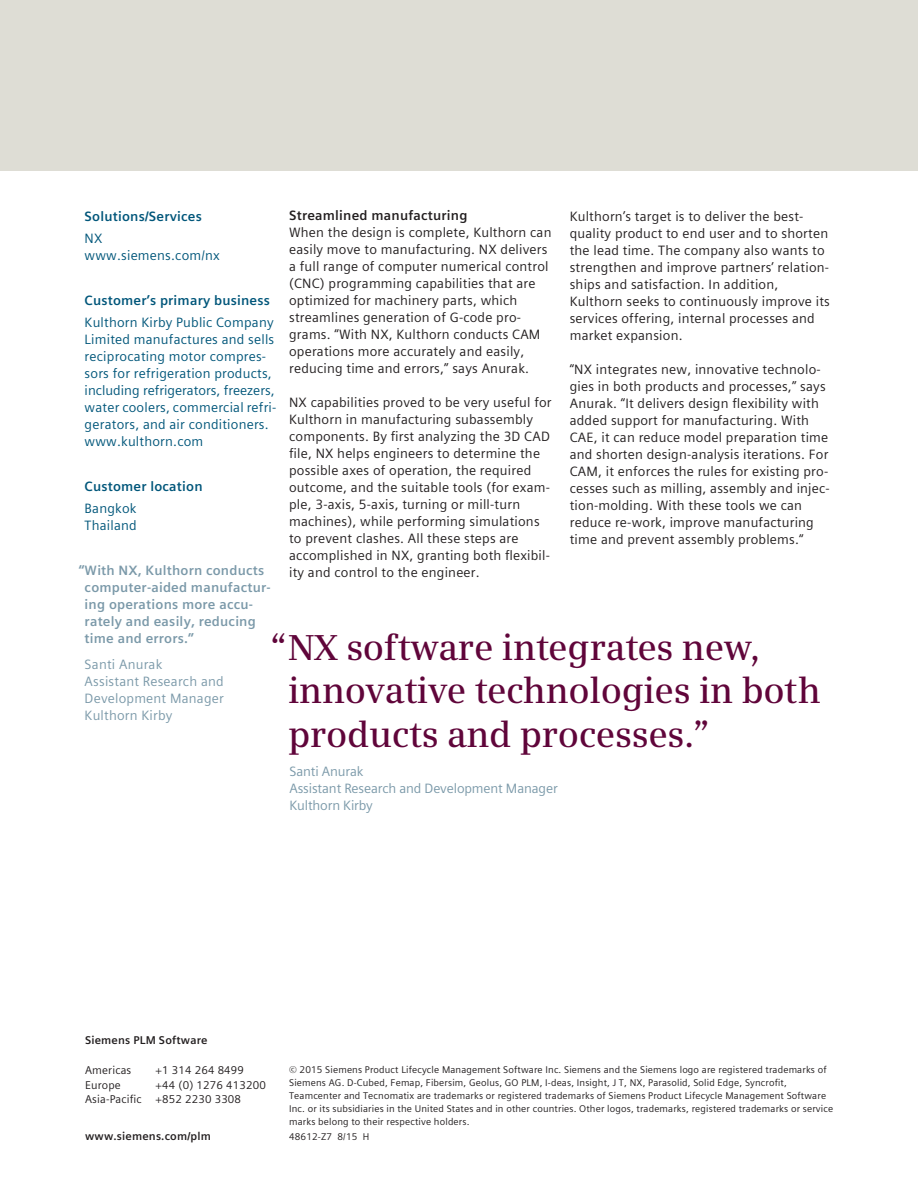
<style>
.page{position:relative;width:918px;height:1188px;background:#fff}
.page>*{position:absolute;margin:0;border:0;box-sizing:border-box;transform-origin:0 0}
.t1{font:600 36px/43.2px "Siemens Serif";letter-spacing:-.01em;color:#60053a}
.t2{font:13.5px/17px "Siemens Sans Global";letter-spacing:.015em;color:#231f20}
.t3{font:13.5px/17px "Siemens Sans Global";letter-spacing:.015em;color:#00567a}
.t4{font:13.5px/17px "Siemens Sans Global";letter-spacing:.005em;color:#7b99a9}
.t5{font:700 13.5px/17px "Siemens Sans Global";letter-spacing:.015em;color:#7b99a9}
.t6{font:700 13.5px "Siemens Sans Global";letter-spacing:.015em;color:#00567a}
.t7{font:700 13.5px "Siemens Sans Global";letter-spacing:.015em;color:#231f20}
.t8{font:11.25px/14.9px "Siemens Sans Global";letter-spacing:.015em;color:#231f20}
.t9{font:700 11.25px "Siemens Sans Global";letter-spacing:.015em;color:#231f20}
.t10{font:9.75px/13px "Siemens Sans Global";letter-spacing:.015em;color:#231f20}
</style>
<div class="page">
<div style="left:0;top:0;width:918px;height:170px;background:#deddd5"></div>
<p class="t7" style="left:289px;top:205px;width:180px">Streamlined manufacturing</p>
<p class="t2" style="left:289px;top:224px;width:264px">When the design is complete, Kulthorn can easily move to manufacturing. NX delivers a full range of computer numerical control (CNC) programming capabilities that are optimized for machinery parts, which streamlines generation of G-code pro&shy;grams. “With NX, Kulthorn conducts CAM operations more accurately and easily, reducing time and errors,” says Anurak.</p>
<p class="t2" style="left:289px;top:394px;width:264px">NX capabilities proved to be very useful for Kulthorn in manufacturing subassembly components. By first analyzing the 3D CAD file, NX helps engineers to determine the possible axes of operation, the required outcome, and the suitable tools (for exam&shy;ple, 3-axis, 5-axis, turning or mill-turn machines), while performing simulations to prevent clashes. All these steps are accomplished in NX, granting both flexibil&shy;ity and control to the engineer.</p>
<p class="t6" style="left:85px;top:205px;width:119px">Solutions/Services</p>
<p class="t3" style="left:85px;top:230px;width:137px">NX www.siemens.com/nx</p>
<p class="t6" style="left:85px;top:290px;width:187px">Customer’s primary business</p>
<p class="t3" style="left:85px;top:314px;width:193px">Kulthorn Kirby Public Company<br>Limited manufactures and sells reciprocating motor compres&shy;sors for refrigeration products, including refrigerators, freezers, water coolers, commercial refri&shy;gerators, and air conditioners. www.kulthorn.com</p>
<p class="t6" style="left:85px;top:476px;width:119px">Customer location</p>
<p class="t3" style="left:85px;top:500px;width:54px">Bangkok<br>Thailand</p>
<p class="t5" style="left:85px;top:562px;width:188px;text-indent:-6px">“With NX, Kulthorn conducts computer-aided manufactur&shy;ing operations more accu&shy;rately and easily, reducing time and errors.”</p>
<p class="t4" style="left:85px;top:656px;width:141px">Santi Anurak<br>Assistant Research and<br>Development Manager<br>Kulthorn Kirby</p>
<p class="t2" style="left:570px;top:208px;width:262px">Kulthorn’s target is to deliver the best&shy;quality product to end user and to shorten the lead time. The company also wants to strengthen and improve partners’ relation&shy;ships and satisfaction. In addition, Kulthorn seeks to continuously improve its services offering, internal processes and market expansion.</p>
<p class="t2" style="left:570px;top:361px;width:262px">“NX integrates new, innovative technolo&shy;gies in both products and processes,” says Anurak. “It delivers design flexibility with added support for manufacturing. With CAE, it can reduce model preparation time and shorten design-analysis iterations. For CAM, it enforces the rules for existing pro&shy;cesses such as milling, assembly and injec&shy;tion-molding. With these tools we can reduce re-work, improve manufacturing time and prevent assembly problems.“</p>
<h1 class="t1" style="left:288px;top:626px;width:535px;text-indent:-18px">“NX software integrates new, innovative technologies in both products and processes.”</h1>
<p class="t4" style="left:290px;top:763px;width:270px">Santi Anurak<br>Assistant Research and Development Manager<br>Kulthorn Kirby</p>
<p class="t9" style="left:85px;top:1031px;width:124px">Siemens PLM Software</p>
<p class="t8" style="left:85px;top:1062px;width:48px">Americas</p>
<p class="t8" style="left:156px;top:1062px;width:90px">+1 314 264 8499</p>
<p class="t8" style="left:85px;top:1077px;width:37px">Europe</p>
<p class="t8" style="left:85px;top:1077px;width:182px;text-indent:71px">+44 (0) 1276 413200<br>Asia-Pacific +852 2230 3308</p>
<p class="t10" style="left:289px;top:1063px;width:546px">© 2015 Siemens Product Lifecycle Management Software Inc. Siemens and the Siemens logo are registered trademarks of Siemens AG. D-Cubed, Femap, Fibersim, Geolus, GO PLM, I-deas, Insight, J T, NX, Parasolid, Solid Edge, Syncrofit, Teamcenter and Tecnomatix are trademarks or registered trademarks of Siemens Product Lifecycle Management Software Inc. or its subsidiaries in the United States and in other countries. Other logos, trademarks, registered trademarks or service marks belong to their respective holders.</p>
<p class="t9" style="left:85px;top:1127px;width:127px">www.siemens.com/plm</p>
<p class="t10" style="left:289px;top:1130px;width:82px">48612-Z7 8/15 H</p>
</div>
